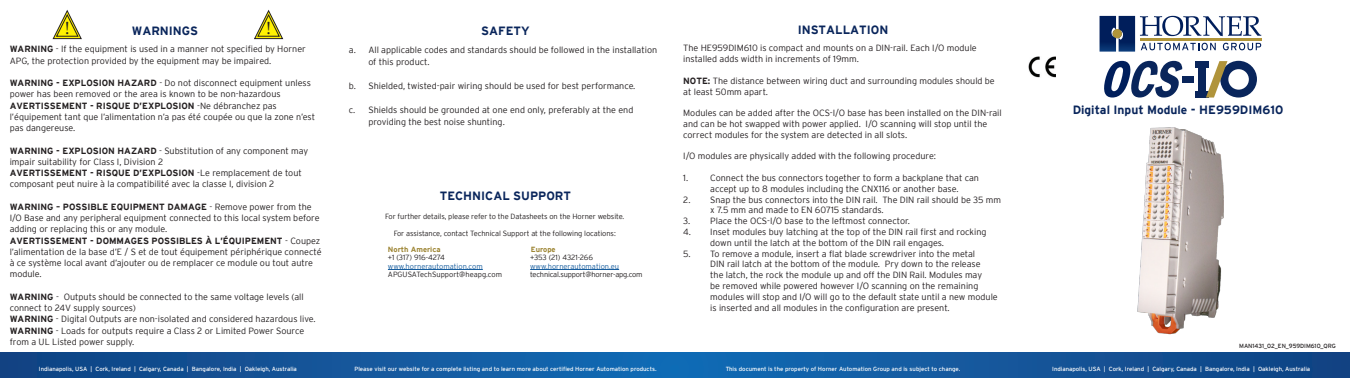
<style>
.page{position:relative;width:1350px;height:378px;background:#fff}
.page>*{position:absolute;margin:0;border:0;box-sizing:border-box;transform-origin:0 0}
.t1{font:18.3px "Minion Pro";color:#231f20}
.t2{font:700 12px "Interstate";color:#09255b}
.t3{font:300 9px/11.2px "Interstate";color:#231f20}
.t4{font:300 9px/10.8px "Interstate";color:#241f21}
.t5{font:300 7.5px "Interstate";letter-spacing:-.01em;color:#231f20}
.t6{font:300 7.5px "Interstate";color:#175d9e}
.t7{font:700 7.5px "Interstate";color:#9d8534}
.t8{font:6px "Interstate";color:#fff}
.t9{font:6px "Interstate";color:#231f20}
.s1{font-weight:700}
</style>
<div class="page">
<svg style="left:0;top:353px;width:1350px;height:25px;background:#12569b"></svg>
<hr style="left:1140px;top:38px;width:122px;height:2px;background:#b19539">
<svg style="left:1100px;top:16px;width:161px;height:36px"></svg>
<img style="left:1029px;top:57px;width:27px;height:20px">
<hr style="left:388px;top:269px;width:95px;height:1px;background:#175d9e">
<hr style="left:530px;top:269px;width:89px;height:1px;background:#175d9e">
<svg style="left:1104px;top:61px;width:78px;height:37px"></svg>
<div style="left:1198px;top:61px;width:8px;height:36px;background:#09255b"></div>
<div style="left:1195px;top:61px;width:13px;height:6px;background:#09255b"></div>
<div style="left:1195px;top:91px;width:13px;height:6px;background:#09255b"></div>
<svg style="left:1206px;top:61px;width:51px;height:37px"></svg>
<div style="left:1182px;top:76px;width:12px;height:7px;background:#09255b"></div>
<svg style="left:254px;top:10px;width:29px;height:29px"></svg>
<svg style="left:53px;top:10px;width:29px;height:29px"></svg>
<img style="left:1137px;top:127px;width:87px;height:208px">
<p class="t1" style="left:65px;top:16px;width:7px">!</p>
<p class="t2" style="left:132px;top:24px;width:68px">WARNINGS</p>
<p class="t1" style="left:266px;top:16px;width:7px">!</p>
<p class="t3" style="left:10px;top:44px;width:298px"><span class="s1">WARNING</span> - If the equipment is used in a manner not specified by Horner<br>APG, the protection provided by the equipment may be impaired.</p>
<p class="t3" style="left:10px;top:77px;width:303px"><span class="s1">WARNING - EXPLOSION HAZARD</span> - Do not disconnect equipment unless power has been removed or the area is known to be non-hazardous</p>
<p class="t3" style="left:10px;top:100px;width:307px"><span class="s1">AVERTISSEMENT - RISQUE D’EXPLOSION</span> -Ne débranchez pas l’équipement tant que l’alimentation n’a pas été coupée ou que la zone n’est pas dangereuse.</p>
<p class="t3" style="left:10px;top:145px;width:300px"><span class="s1">WARNING - EXPLOSION HAZARD</span> - Substitution of any component may impair suitability for Class I, Division 2</p>
<p class="t3" style="left:10px;top:167px;width:294px"><span class="s1">AVERTISSEMENT - RISQUE D’EXPLOSION</span> -Le remplacement de tout composant peut nuire à la compatibilité avec la classe I, division 2</p>
<p class="t3" style="left:10px;top:201px;width:311px"><span class="s1">WARNING – POSSIBLE EQUIPMENT DAMAGE</span> - Remove power from the<br>I/O Base and any peripheral equipment connected to this local system before adding or replacing this or any module.</p>
<p class="t3" style="left:10px;top:235px;width:314px"><span class="s1">AVERTISSEMENT - DOMMAGES POSSIBLES À L’ÉQUIPEMENT</span> - Coupez l’alimentation de la base d’E / S et de tout équipement périphérique connecté à ce système local avant d’ajouter ou de remplacer ce module ou tout autre module.</p>
<p class="t3" style="left:10px;top:291px;width:296px"><span class="s1">WARNING</span> - Outputs should be connected to the same voltage levels (all connect to 24V supply sources)</p>
<p class="t3" style="left:10px;top:314px;width:308px"><span class="s1">WARNING</span> - Digital Outputs are non-isolated and considered hazardous live.</p>
<p class="t3" style="left:10px;top:325px;width:296px"><span class="s1">WARNING</span> - Loads for outputs require a Class 2 or Limited Power Source from a UL Listed power supply.</p>
<p class="t2" style="left:481px;top:24px;width:50px">SAFETY</p>
<p class="t3" style="left:368px;top:44px;width:290px;line-height:12px;text-indent:-20px">a. All applicable codes and standards should be followed in the installation of this product.</p>
<p class="t3" style="left:349px;top:80px;width:288px">b. Shielded, twisted-pair wiring should be used for best performance.</p>
<p class="t3" style="left:368px;top:104px;width:267px;line-height:12px;text-indent:-20px">c. Shields should be grounded at one end only, preferably at the end providing the best noise shunting.</p>
<p class="t2" style="left:440px;top:189px;width:133px">TECHNICAL SUPPORT</p>
<p class="t5" style="left:385px;top:212px;width:241px">For further details, please refer to the Datasheets on the Horner website.</p>
<p class="t5" style="left:394px;top:229px;width:224px">For assistance, contact Technical Support at the following locations:</p>
<p class="t7" style="left:388px;top:245px;width:54px">North America</p>
<p class="t7" style="left:531px;top:245px;width:26px">Europe</p>
<p class="t5" style="left:388px;top:253px;width:58px">+1 (317) 916-4274</p>
<p class="t5" style="left:530px;top:253px;width:64px">+353 (21) 4321-266</p>
<p class="t6" style="left:388px;top:262px;width:96px">www.hornerautomation.com</p>
<p class="t6" style="left:530px;top:262px;width:90px">www.hornerautomation.eu</p>
<p class="t5" style="left:388px;top:270px;width:116px">APGUSATechSupport@heapg.com</p>
<p class="t5" style="left:530px;top:270px;width:114px">technical.support@horner-apg.com</p>
<p class="t2" style="left:798px;top:23px;width:92px">INSTALLATION</p>
<p class="t4" style="left:683px;top:43px;width:295px">The HE959DIM610 is compact and mounts on a DIN-rail. Each I/O module installed adds width in increments of 19mm.</p>
<p class="t4" style="left:683px;top:75px;width:313px"><span class="s1">NOTE:</span> The distance between wiring duct and surrounding modules should be at least 50mm apart.</p>
<p class="t4" style="left:683px;top:108px;width:320px">Modules can be added after the OCS-I/O base has been installed on the DIN-rail and can be hot swapped with power applied. I/O scanning will stop until the correct modules for the system are detected in all slots.</p>
<p class="t4" style="left:683px;top:151px;width:254px">I/O modules are physically added with the following procedure:</p>
<p class="t4" style="left:683px;top:172px;width:6px">1.</p>
<p class="t4" style="left:710px;top:172px;width:270px">Connect the bus connectors together to form a backplane that can accept up to 8 modules including the CNX116 or another base.</p>
<p class="t4" style="left:710px;top:194px;width:292px;text-indent:-27px">2. Snap the bus connectors into the DIN rail. The DIN rail should be 35 mm x 7.5 mm and made to EN 60715 standards.</p>
<p class="t4" style="left:683px;top:216px;width:228px">3. Place the OCS-I/O base to the leftmost connector.</p>
<p class="t4" style="left:710px;top:226px;width:278px;text-indent:-27px">4. Inset modules buy latching at the top of the DIN rail first and rocking down until the latch at the bottom of the DIN rail engages.</p>
<p class="t4" style="left:710px;top:248px;width:289px;text-indent:-27px">5. To remove a module, insert a flat blade screwdriver into the metal<br>DIN rail latch at the bottom of the module. Pry down to the release<br>the latch, the rock the module up and off the DIN Rail. Modules may<br>be removed while powered however I/O scanning on the remaining modules will stop and I/O will go to the default state until a new module is inserted and all modules in the configuration are present.</p>
<p class="t2" style="left:1073px;top:103px;width:212px">Digital Input Module - HE959DIM610</p>
<p class="t9" style="left:1239px;top:342px;width:98px">MAN1431_02_EN_959DIM610_QRG</p>
<p class="t8" style="left:39px;top:365px;width:260px">Indianapolis, USA | Cork, Ireland | Calgary, Canada | Bangalore, India | Oakleigh, Australia</p>
<p class="t8" style="left:354px;top:365px;width:304px">Please visit our website for a complete listing and to learn more about certified Horner Automation products.</p>
<p class="t8" style="left:726px;top:365px;width:236px">This document is the property of Horner Automation Group and is subject to change.</p>
<p class="t8" style="left:1052px;top:365px;width:260px">Indianapolis, USA | Cork, Ireland | Calgary, Canada | Bangalore, India | Oakleigh, Australia</p>
</div>
